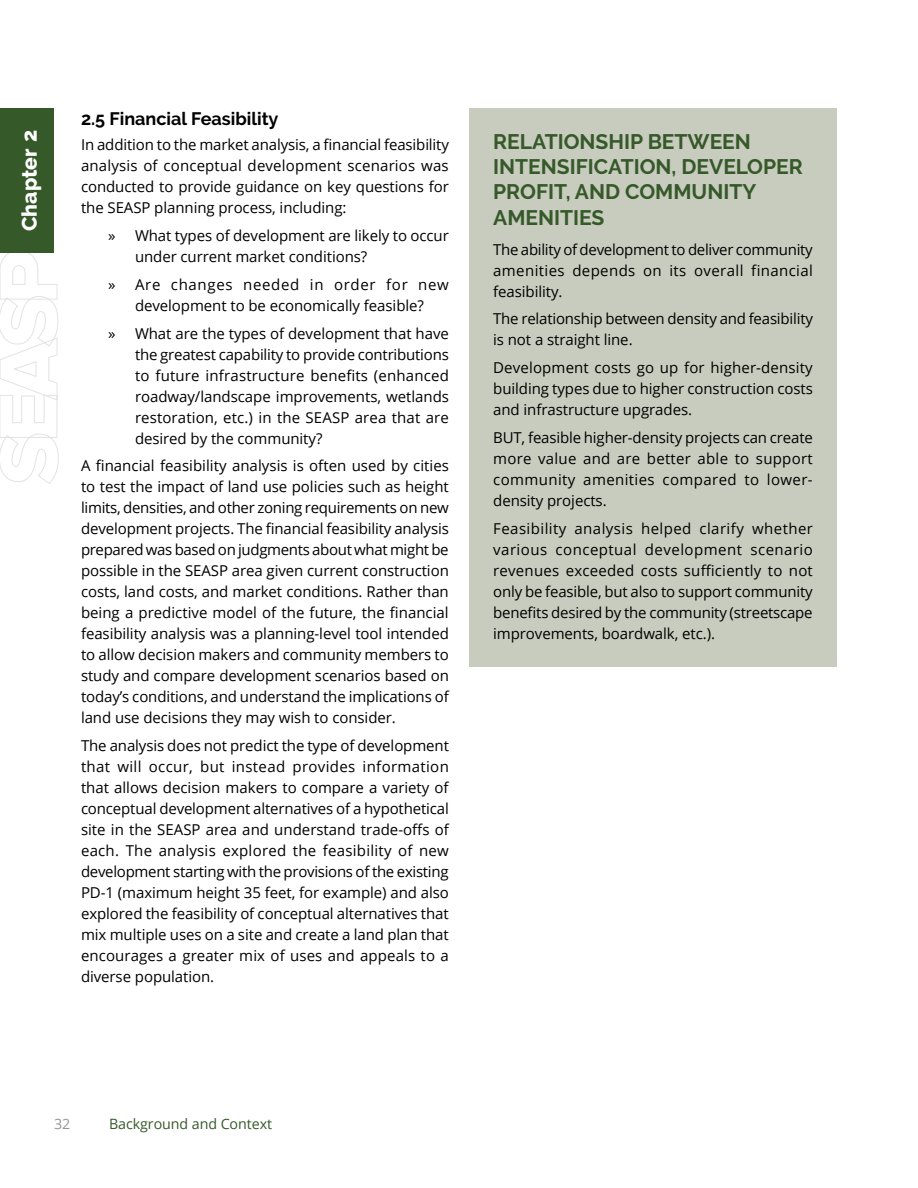
<style>
.page{position:relative;width:918px;height:1188px;background:#fff}
.page>*{position:absolute;margin:0;border:0;box-sizing:border-box;transform-origin:0 0}
.t1{font:700 21px/25.2px "Raleway";color:#36592a}
.t2{font:800 21px "Raleway";color:#fff}
.t3{font:700 18px "Raleway";color:#000}
.t4{font:15px/21px "Open Sans";letter-spacing:-.005em;color:#000;text-align:justify}
.t5{font:14.25px "Open Sans";letter-spacing:-.005em;color:#36592a}
.t6{font:14.25px "Open Sans";color:#939598}
</style>
<div class="page">
<svg style="left:0;top:253px;width:59px;height:231px"></svg>
<div style="left:0;top:108px;width:54px;height:145px;background:#36592a"></div>
<div style="left:469px;top:108px;width:368px;height:558px;background:#c8ccbe"></div>
<h1 class="t2" style="left:18px;top:231px;width:103px;rotate:-90deg">Chapter 2</h1>
<p class="t3" style="left:81px;top:108px;width:199px">2.5 Financial Feasibility</p>
<p class="t4" style="left:81px;top:134px;width:370px">In addition to the market analysis, a financial feasibility analysis of conceptual development scenarios was conducted to provide guidance on key questions for the SEASP planning process, including:</p>
<p class="t4" style="left:135px;top:225px;width:315px;text-indent:-27px">» What types of development are likely to occur under current market conditions?</p>
<p class="t4" style="left:108px;top:274px;width:342px;text-align:center">» Are changes needed in order for new development to be economically feasible?</p>
<p class="t4" style="left:135px;top:322px;width:315px;text-indent:-27px">» What are the types of development that have the greatest capability to provide contributions to future infrastructure benefits (enhanced roadway/landscape improvements, wetlands restoration, etc.) in the SEASP area that are desired by the community?</p>
<p class="t4" style="left:81px;top:455px;width:369px">A financial feasibility analysis is often used by cities to test the impact of land use policies such as height limits, densities, and other zoning requirements on new development projects. The financial feasibility analysis prepared was based on judgments about what might be possible in the SEASP area given current construction costs, land costs, and market conditions. Rather than being a predictive model of the future, the financial feasibility analysis was a planning-level tool intended to allow decision makers and community members to study and compare development scenarios based on today’s conditions, and understand the implications of land use decisions they may wish to consider.</p>
<p class="t4" style="left:81px;top:735px;width:370px">The analysis does not predict the type of development that will occur, but instead provides information that allows decision makers to compare a variety of conceptual development alternatives of a hypothetical site in the SEASP area and understand trade-offs of each. The analysis explored the feasibility of new development starting with the provisions of the existing PD-1 (maximum height 35 feet, for example) and also explored the feasibility of conceptual alternatives that mix multiple uses on a site and create a land plan that encourages a greater mix of uses and appeals to a diverse population.</p>
<h1 class="t1" style="left:493px;top:129px;width:311px">RELATIONSHIP BETWEEN<br>INTENSIFICATION, DEVELOPER<br>PROFIT, AND COMMUNITY<br>AMENITIES</h1>
<p class="t4" style="left:493px;top:238px;width:321px">The ability of development to deliver community amenities depends on its overall financial feasibility.</p>
<p class="t4" style="left:493px;top:308px;width:321px">The relationship between density and feasibility is not a straight line.</p>
<p class="t4" style="left:493px;top:357px;width:321px">Development costs go up for higher-density building types due to higher construction costs and infrastructure upgrades.</p>
<p class="t4" style="left:493px;top:427px;width:321px">BUT, feasible higher-density projects can create more value and are better able to support community amenities compared to lower&shy;density projects.</p>
<p class="t4" style="left:493px;top:517px;width:321px">Feasibility analysis helped clarify whether various conceptual development scenario revenues exceeded costs sufficiently to not only be feasible, but also to support community benefits desired by the community (streetscape improvements, boardwalk, etc.).</p>
<p class="t6" style="left:54px;top:1114px;width:18px">32</p>
<p class="t5" style="left:109px;top:1114px;width:165px">Background and Context</p>
</div>
